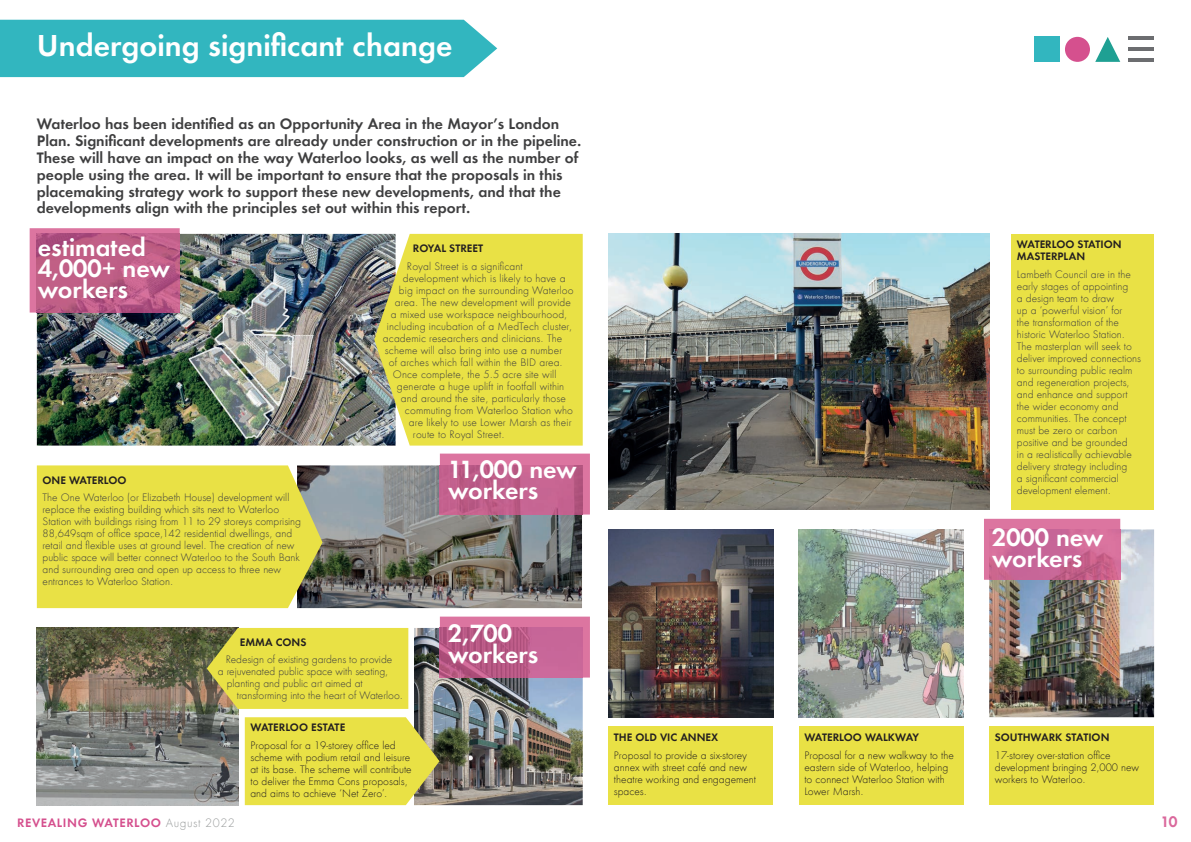
<style>
.page{position:relative;width:1191px;height:842px;background:#fff}
.page>*{position:absolute;margin:0;border:0;box-sizing:border-box;transform-origin:0 0}
.t1{font:700 28px "Allies Morrison Futura ND";color:#fff}
.t2{font:700 23px/21px "Allies Morrison Futura ND";color:#fff}
.t3{font:700 14px/16.8px "Allies Morrison Futura ND";color:#3e3e3f}
.t4{font:700 14px "Allies Morrison Futura ND";color:#da689c}
.t5{font:700 11.3px "Allies Morrison Futura ND";letter-spacing:.05em;color:#d5508e}
.t6{font:10px/12px "Allies Morrison Futura ND";color:#3e3e3f}
.t7{font:10px/12px "Allies Morrison Futura ND";color:#231f20}
.t8{font:700 10px/12px "Allies Morrison Futura ND";color:#231f20}
.s1{font-weight:400;color:#999c9c}
</style>
<div class="page">
<div style="left:0;top:20px;width:497px;height:57px;background:#32b6bf"></div>
<img style="left:37px;top:234px;width:337px;height:212px">
<img style="left:322px;top:465px;width:260px;height:143px">
<img style="left:37px;top:628px;width:201px;height:177px">
<img style="left:414px;top:628px;width:169px;height:177px">
<img style="left:608px;top:234px;width:381px;height:276px">
<svg style="left:374px;top:234px;width:209px;height:212px;background:#e0d94f"></svg>
<div style="left:1011px;top:234px;width:143px;height:276px;background:#e9e145"></div>
<div style="left:608px;top:726px;width:165px;height:79px;background:#e9e145"></div>
<svg style="left:245px;top:717px;width:194px;height:88px;background:#e1da4a"></svg>
<div style="left:798px;top:726px;width:165px;height:79px;background:#e9e145"></div>
<div style="left:989px;top:726px;width:165px;height:79px;background:#e9e145"></div>
<div style="left:37px;top:465px;width:285px;height:143px;background:#e9e145"></div>
<svg style="left:207px;top:628px;width:201px;height:81px;background:#dfd745"></svg>
<img style="left:608px;top:529px;width:165px;height:188px">
<img style="left:798px;top:529px;width:165px;height:188px">
<img style="left:989px;top:529px;width:165px;height:188px">
<div style="left:984px;top:519px;width:136px;height:61px;background:#dc75a0"></div>
<img style="left:989px;top:529px;width:131px;height:51px">
<div style="left:440px;top:454px;width:150px;height:60px;background:#dc75a0"></div>
<img style="left:440px;top:465px;width:142px;height:49px">
<svg style="left:30px;top:228px;width:150px;height:85px"></svg>
<img style="left:37px;top:234px;width:143px;height:79px">
<svg style="left:440px;top:617px;width:150px;height:60px;background:#d9739e"></svg>
<img style="left:440px;top:628px;width:143px;height:49px">
<hr style="left:1128px;top:37px;width:26px;height:3px;background:#6c6d70">
<hr style="left:1128px;top:48px;width:26px;height:3px;background:#6c6d70">
<hr style="left:1128px;top:59px;width:26px;height:3px;background:#6c6d70">
<svg style="left:1095px;top:37px;width:25px;height:25px"></svg>
<div style="left:1034px;top:37px;width:25px;height:25px;background:#32b6bf"></div>
<div style="left:1065px;top:37px;width:25px;height:25px;background:#d5508e;border-radius:50%"></div>
<h1 class="t1" style="left:37px;top:26px;width:417px">Undergoing significant change</h1>
<p class="t3" style="left:37px;top:115px;width:546px">Waterloo has been identified as an Opportunity Area in the Mayor’s London Plan. Significant developments are already under construction or in the pipeline.<br>These will have an impact on the way Waterloo looks, as well as the number of people using the area. It will be important to ensure that the proposals in this placemaking strategy work to support these new developments, and that the developments align with the principles set out within this report.</p>
<p class="t8" style="left:413px;top:242px;width:72px">ROYAL STREET</p>
<p class="t6" style="left:407px;top:260px;width:117px">Royal Street is a significant</p>
<p class="t6" style="left:403px;top:272px;width:164px">development which is likely to have a</p>
<p class="t6" style="left:399px;top:284px;width:176px">big impact on the surrounding Waterloo</p>
<p class="t6" style="left:395px;top:296px;width:177px">area. The new development will provide</p>
<p class="t6" style="left:391px;top:308px;width:178px">a mixed use workspace neighbourhood,</p>
<p class="t6" style="left:387px;top:320px;width:187px">including incubation of a MedTech cluster,</p>
<p class="t6" style="left:383px;top:332px;width:181px">academic researchers and clinicians. The</p>
<p class="t6" style="left:385px;top:344px;width:179px">scheme will also bring into use a number</p>
<p class="t6" style="left:389px;top:356px;width:175px">of arches which fall within the BID area.</p>
<p class="t6" style="left:393px;top:368px;width:165px">Once complete, the 5.5 acre site will</p>
<p class="t6" style="left:397px;top:380px;width:169px">generate a huge uplift in footfall within</p>
<p class="t6" style="left:401px;top:392px;width:166px">and around the site, particularly those</p>
<p class="t6" style="left:405px;top:404px;width:169px">commuting from Waterloo Station who</p>
<p class="t6" style="left:409px;top:416px;width:164px">are likely to use Lower Marsh as their</p>
<p class="t6" style="left:413px;top:428px;width:93px">route to Royal Street.</p>
<h2 class="t2" style="left:38px;top:236px;width:134px">estimated<br>4,000+ new workers</h2>
<p class="t8" style="left:43px;top:474px;width:86px">ONE WATERLOO</p>
<p class="t6" style="left:43px;top:492px;width:260px">The One Waterloo (or Elizabeth House) development will replace the existing building which sits next to Waterloo Station with buildings rising from 11 to 29 storeys comprising 88,649sqm of office space,142 residential dwellings, and retail and flexible uses at ground level. The creation of new public space will better connect Waterloo to the South Bank and surrounding area and open up access to three new entrances to Waterloo Station.</p>
<p class="t8" style="left:240px;top:636px;width:68px">EMMA CONS</p>
<p class="t6" style="left:226px;top:654px;width:168px">Redesign of existing gardens to provide</p>
<p class="t6" style="left:218px;top:666px;width:172px">a rejuvenated public space with seating,</p>
<p class="t6" style="left:227px;top:678px;width:137px">planting and public art aimed at</p>
<p class="t6" style="left:237px;top:690px;width:168px">transforming into the heart of Waterloo.</p>
<p class="t8" style="left:250px;top:721px;width:96px">WATERLOO ESTATE</p>
<p class="t7" style="left:250px;top:739px;width:163px">Proposal for a 19-storey office led scheme with podium retail and leisure at its base. The scheme will contribute to deliver the Emma Cons proposals, and aims to achieve ‘Net Zero’.</p>
<h2 class="t2" style="left:448px;top:459px;width:130px">11,000 new workers</h2>
<h2 class="t2" style="left:448px;top:623px;width:92px">2,700 workers</h2>
<p class="t8" style="left:614px;top:731px;width:106px">THE OLD VIC ANNEX</p>
<p class="t7" style="left:614px;top:749px;width:144px">Proposal to provide a six-storey annex with street café and new theatre working and engagement spaces.</p>
<p class="t8" style="left:1017px;top:238px;width:106px">WATERLOO STATION<br>MASTERPLAN</p>
<p class="t6" style="left:1017px;top:268px;width:126px">Lambeth Council are in the early stages of appointing<br>a design team to draw<br>up a ‘powerful vision’ for<br>the transformation of the historic Waterloo Station.<br>The masterplan will seek to deliver improved connections to surrounding public realm and regeneration projects, and enhance and support the wider economy and communities. The concept must be zero or carbon positive and be grounded<br>in a realistically achievable delivery strategy including<br>a significant commercial development element.</p>
<h2 class="t2" style="left:992px;top:526px;width:113px">2000 new workers</h2>
<p class="t8" style="left:804px;top:731px;width:116px">WATERLOO WALKWAY</p>
<p class="t7" style="left:804px;top:749px;width:151px">Proposal for a new walkway to the eastern side of Waterloo, helping to connect Waterloo Station with<br>Lower Marsh.</p>
<p class="t8" style="left:994px;top:731px;width:116px">SOUTHWARK STATION</p>
<p class="t7" style="left:994px;top:749px;width:146px">17-storey over-station office development bringing 2,000 new workers to Waterloo.</p>
<p class="t5" style="left:17px;top:816px;width:219px">REVEALING WATERLOO <span class="s1">August 2022</span></p>
<h3 class="t4" style="left:1161px;top:813px;width:18px">10</h3>
</div>
